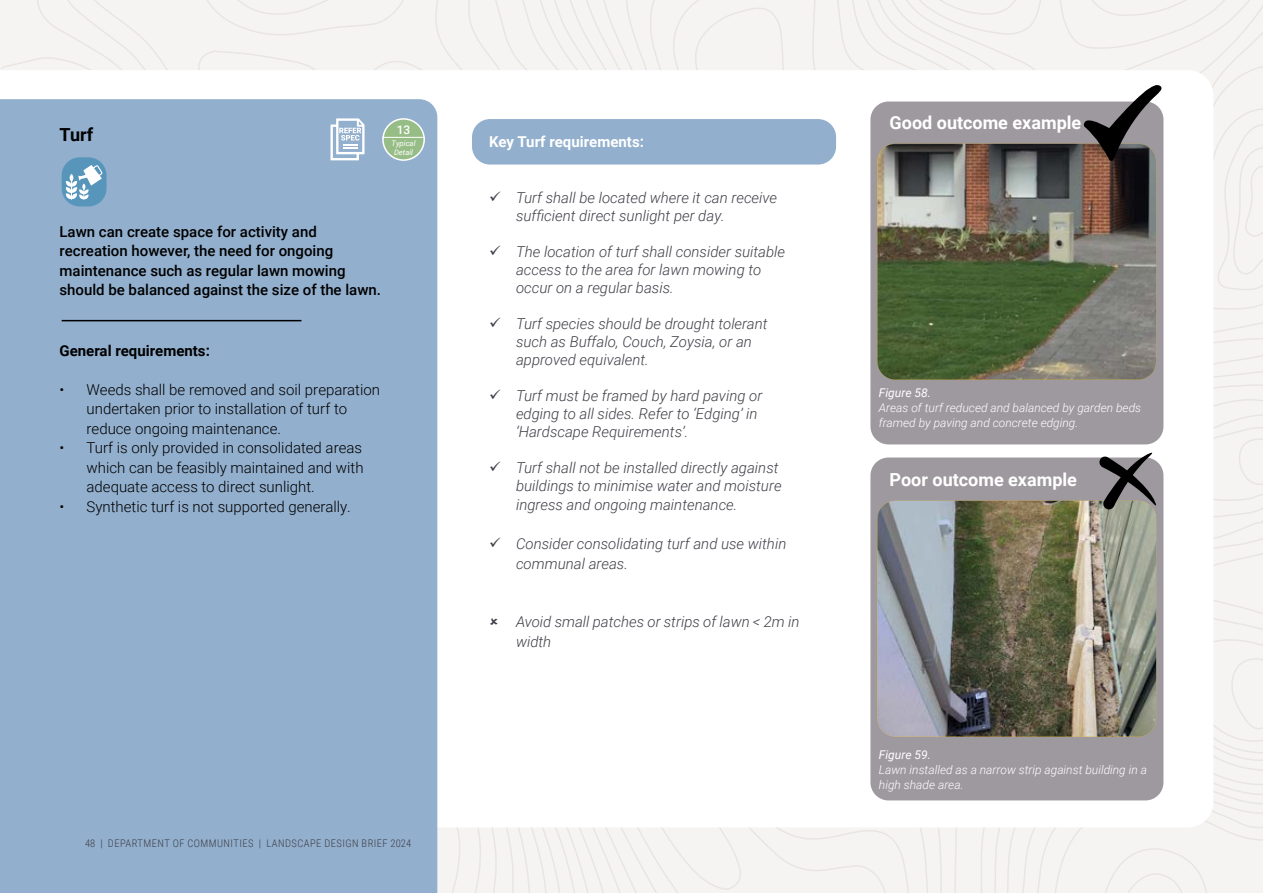
<style>
.page{position:relative;width:1263px;height:893px;background:#f6f4f3}
.page>*{position:absolute;margin:0;border:0;box-sizing:border-box;transform-origin:0 0}
.t1{font:700 18px "Roboto";color:#fff}
.t2{font:700 18px "Roboto";color:#000}
.t3{font:italic 300 15px/18px "Roboto";color:#403f48}
.t4{font:300 15px/19.5px "Roboto";color:#000}
.t5{font:500 15px/19.5px "Roboto";color:#000}
.t6{font:700 15px "Roboto";color:#fff}
.t7{font:700 15px "Roboto";color:#000}
.t8{font:italic 300 12px/15px "Roboto";color:#fff}
.t9{font:italic 12px "Roboto";color:#fff}
.t10{font:500 12px "Roboto";color:#fff}
.t11{font:300 10.5px "Roboto Condensed";letter-spacing:.045em;color:#403f48}
.t12{font:italic 7.65px/9.1px "Roboto";color:#fff;text-align:center}
</style>
<div class="page">
<div style="left:0;top:70px;width:1213px;height:757px;background:#fff"></div>
<div style="left:870px;top:102px;width:293px;height:342px;background:#9e999e;border-radius:18px"></div>
<div style="left:870px;top:457px;width:293px;height:343px;background:#9e999e;border-radius:18px"></div>
<div style="left:472px;top:119px;width:364px;height:46px;background:#92afcd;border-radius:18px"></div>
<div style="left:0;top:99px;width:437px;height:794px;background:#92afcd"></div>
<img style="left:877px;top:144px;width:279px;height:236px">
<img style="left:877px;top:501px;width:279px;height:236px">
<svg style="left:330px;top:118px;width:35px;height:42px"></svg>
<div style="left:62px;top:157px;width:45px;height:49px;background:#5795bb;border-radius:18px"></div>
<svg style="left:66px;top:165px;width:37px;height:35px"></svg>
<svg style="left:1098px;top:453px;width:58px;height:57px"></svg>
<svg style="left:1082px;top:84px;width:81px;height:78px"></svg>
<hr style="left:62px;top:320px;width:239px;height:1px;background:#000">
<div style="left:383px;top:119px;width:41px;height:41px;background:#97bd87;border-radius:50%"></div>
<div style="left:382px;top:118px;width:43px;height:43px;border:2px solid #fff;border-radius:50%"></div>
<hr style="left:382px;top:137px;width:43px;height:1px;background:#fff">
<svg style="left:490px;top:191px;width:10px;height:10px"></svg>
<svg style="left:490px;top:245px;width:10px;height:10px"></svg>
<svg style="left:490px;top:317px;width:10px;height:10px"></svg>
<svg style="left:490px;top:389px;width:10px;height:10px"></svg>
<svg style="left:490px;top:461px;width:10px;height:10px"></svg>
<svg style="left:490px;top:537px;width:10px;height:10px"></svg>
<svg style="left:490px;top:618px;width:7px;height:7px"></svg>
<p class="t2" style="left:60px;top:122px;width:35px">Turf</p>
<p class="t10" style="left:397px;top:121px;width:15px">13</p>
<p class="t12" style="left:392px;top:138px;width:25px">Typical<br>Detail</p>
<p class="t5" style="left:60px;top:221px;width:323px">Lawn can create space for activity and recreation however, the need for ongoing maintenance such as regular lawn mowing should be balanced against the size of the lawn.</p>
<p class="t7" style="left:60px;top:340px;width:152px">General requirements:</p>
<p class="t4" style="left:87px;top:379px;width:295px;text-indent:-27px">• Weeds shall be removed and soil preparation undertaken prior to installation of turf to reduce ongoing maintenance.</p>
<p class="t4" style="left:87px;top:438px;width:279px;text-align:justify;text-indent:-27px">• Turf is only provided in consolidated areas which can be feasibly maintained and with adequate access to direct sunlight.</p>
<p class="t4" style="left:60px;top:496px;width:293px">• Synthetic turf is not supported generally.</p>
<p class="t6" style="left:489px;top:131px;width:156px">Key Turf requirements:</p>
<p class="t3" style="left:516px;top:188px;width:263px">Turf shall be located where it can receive sufficient direct sunlight per day.</p>
<p class="t3" style="left:516px;top:242px;width:271px">The location of turf shall consider suitable access to the area for lawn mowing to occur on a regular basis.</p>
<p class="t3" style="left:516px;top:314px;width:253px">Turf species should be drought tolerant such as Buffalo, Couch, Zoysia, or an approved equivalent.</p>
<p class="t3" style="left:516px;top:386px;width:248px">Turf must be framed by hard paving or edging to all sides. Refer to ‘Edging’ in ‘Hardscape Requirements’.</p>
<p class="t3" style="left:516px;top:458px;width:267px">Turf shall not be installed directly against buildings to minimise water and moisture</p>
<p class="t3" style="left:516px;top:495px;width:223px">ingress and ongoing maintenance.</p>
<p class="t3" style="left:516px;top:533px;width:272px;line-height:19.5px">Consider consolidating turf and use within communal areas.</p>
<p class="t3" style="left:516px;top:611px;width:285px;line-height:19.5px">Avoid small patches or strips of lawn &lt; 2m in width</p>
<p class="t11" style="left:85px;top:836px;width:328px">48 | DEPARTMENT OF COMMUNITIES | LANDSCAPE DESIGN BRIEF 2024</p>
<p class="t1" style="left:890px;top:110px;width:193px">Good outcome example</p>
<p class="t9" style="left:879px;top:385px;width:53px">Figure 58.</p>
<p class="t8" style="left:879px;top:400px;width:264px">Areas of turf reduced and balanced by garden beds framed by paving and concrete edging.</p>
<p class="t1" style="left:890px;top:467px;width:189px">Poor outcome example</p>
<p class="t9" style="left:879px;top:746px;width:53px">Figure 59.</p>
<p class="t8" style="left:879px;top:761px;width:270px">Lawn installed as a narrow strip against building in a high shade area.</p>
</div>
